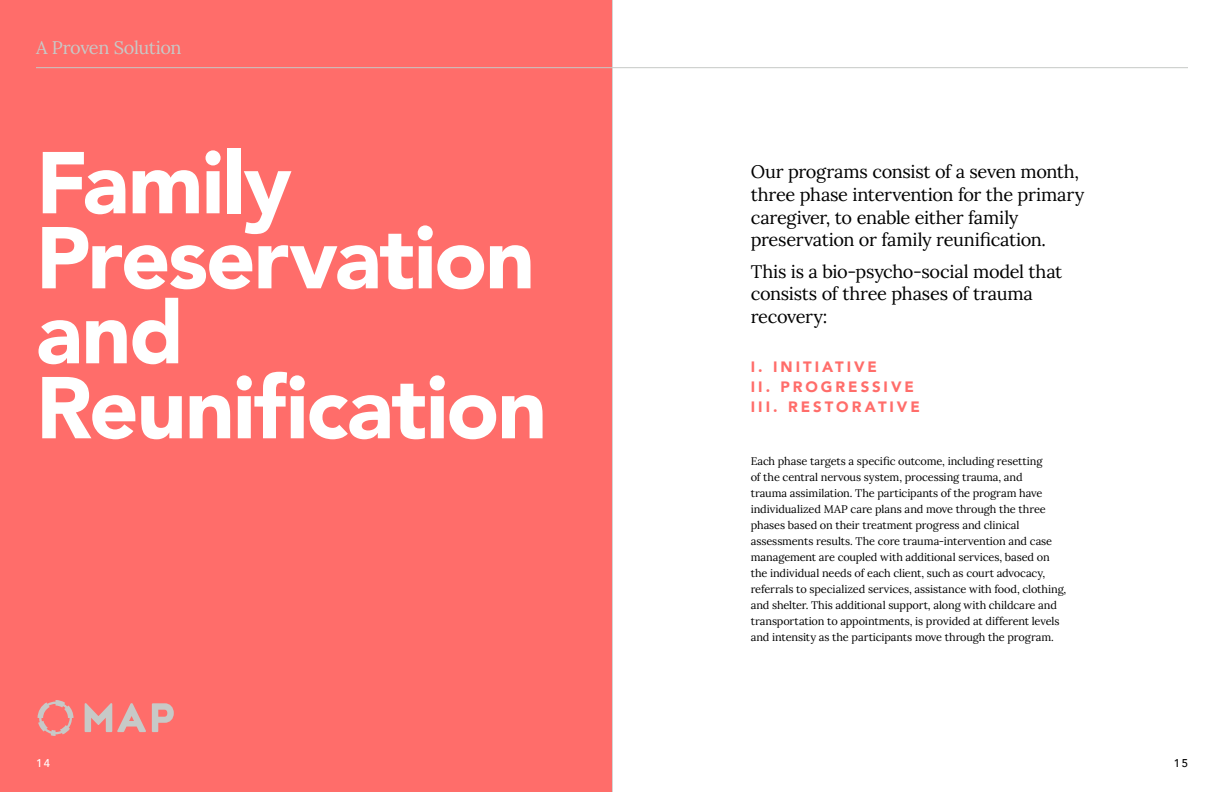
<style>
.page{position:relative;width:1224px;height:792px;background:#fff}
.page>*{position:absolute;margin:0;border:0;box-sizing:border-box;transform-origin:0 0}
.t1{font:900 86.6px/75px "Avenir";letter-spacing:-.02em;color:#fff}
.t2{font:18.2px/22.5px "Lora";letter-spacing:-.015em;color:#000}
.t3{font:18.2px "Lora";letter-spacing:-.025em;color:#c7c9c7}
.t4{font:900 15px/20px "Avenir";letter-spacing:.195em;color:#ff6d6a}
.t5{font:500 11.3px "Avenir";color:#fff}
.t6{font:500 11.3px "Avenir";color:#000}
.t7{font:11px/16px "Lora";letter-spacing:-.01em;color:#000}
</style>
<div class="page">
<hr style="left:612px;top:0;width:1px;height:792px;background:#c7c9c7">
<div style="left:0;top:0;width:612px;height:792px;background:#ff6d6a"></div>
<hr style="left:36px;top:67px;width:1152px;height:1px;background:#c7c9c7">
<svg style="left:85px;top:703px;width:61px;height:29px"></svg>
<svg style="left:152px;top:703px;width:22px;height:29px"></svg>
<svg style="left:38px;top:700px;width:36px;height:36px"></svg>
<h2 class="t3" style="left:36px;top:34px;width:147px">A Proven Solution</h2>
<h1 class="t1" style="left:36px;top:143px;width:513px">Family<br>Preservation and<br>Reunification</h1>
<h2 class="t2" style="left:751px;top:160px;width:335px">Our programs consist of a seven month, three phase intervention for the primary caregiver, to enable either family preservation or family reunification.</h2>
<h2 class="t2" style="left:751px;top:259px;width:313px">This is a bio-psycho-social model that consists of three phases of trauma recovery:</h2>
<h3 class="t4" style="left:751px;top:356px;width:171px">I. INITIATIVE<br>II. PROGRESSIVE<br>III. RESTORATIVE</h3>
<p class="t7" style="left:751px;top:452px;width:317px">Each phase targets a specific outcome, including resetting<br>of the central nervous system, processing trauma, and<br>trauma assimilation. The participants of the program have individualized MAP care plans and move through the three phases based on their treatment progress and clinical assessments results. The core trauma-intervention and case management are coupled with additional services, based on the individual needs of each client, such as court advocacy, referrals to specialized services, assistance with food, clothing, and shelter. This additional support, along with childcare and transportation to appointments, is provided at different levels and intensity as the participants move through the program.</p>
<p class="t5" style="left:36px;top:754px;width:16px">14</p>
<p class="t6" style="left:1174px;top:754px;width:16px">15</p>
</div>
